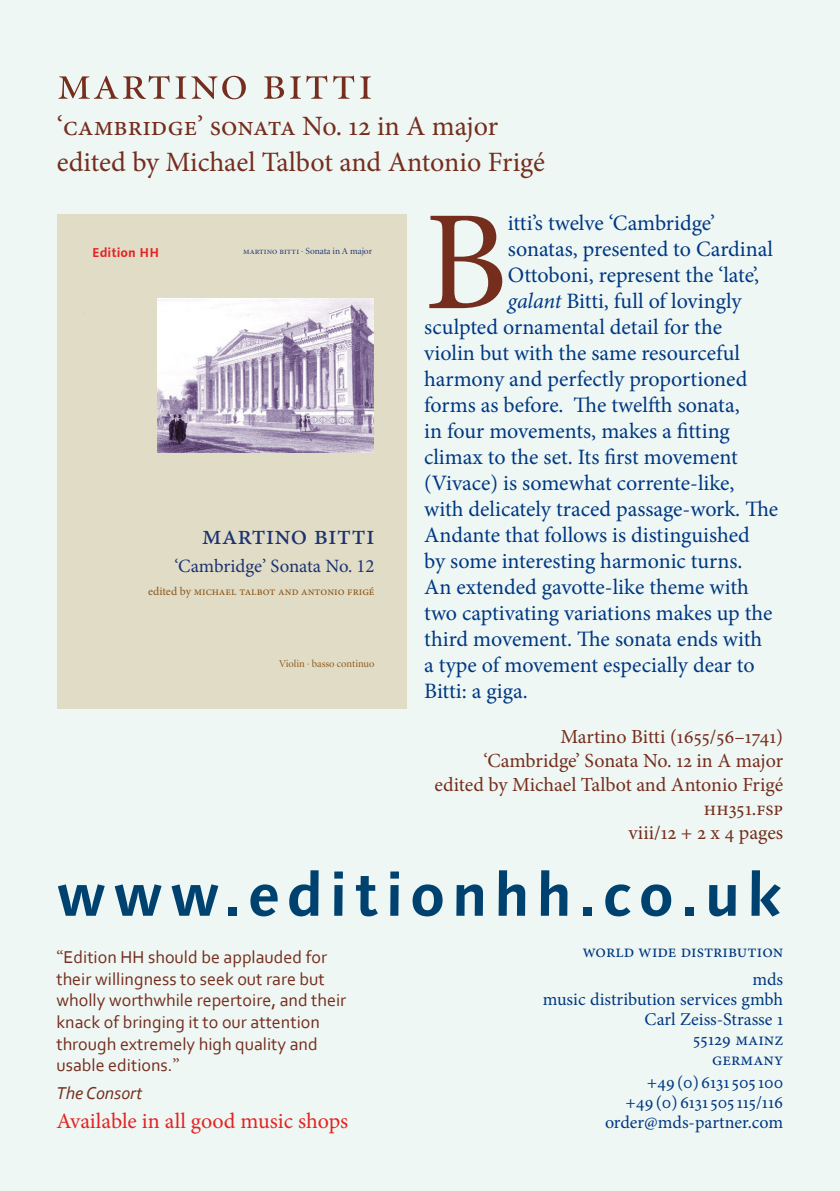
<style>
.page{position:relative;width:840px;height:1191px;background:#fff}
.page>*{position:absolute;margin:0;border:0;box-sizing:border-box;transform-origin:0 0}
.Body_text{font:142px "Minion Pro";color:#752d1e}
.t1{font:700 60px "Linotype Syntax";letter-spacing:.11em;color:#00426f}
.t2{font:50px "Minion Display Regular SC";letter-spacing:.03em;color:#752d1e}
.t3{font:28.2px "Minion Pro";color:#1c3271}
.t4{font:28px "Minion Pro";color:#752d1e}
.Body_text-2{font:22px "Minion Pro";letter-spacing:-.01em;color:#003883}
.Body_text-3{font:22px "Minion Pro";color:#e42322}
.Body_text-4{font:20px "Minion Pro";color:#752d1e}
.t5{font:18.8px "Minion Pro";color:#1c3271}
.Review{font:18px/21.6px "Corbel";color:#752d1e}
.Body_text-5{font:18px "Minion Pro";color:#003883}
.Review-2{font:italic 18px "Corbel";color:#752d1e}
.t6{font:700 13px "Linotype Syntax";color:#e42322}
.t7{font:11.8px "Minion Pro";color:#8e5719}
.t8{font:10.6px "Minion Display";color:#8e5719}
.t9{font:9.4px "Minion Display";color:#1c3271}
.s1{font-style:italic}
.s2{font-family:"Minion Display Regular SC"}
.s3{font-family:"Minion Pro"}
</style>
<div class="page">
<div style="left:0;top:0;width:839px;height:1191px;background:#eef7f3"></div>
<div style="left:57px;top:214px;width:349px;height:494px;background:#e0dcc6"></div>
<img style="left:158px;top:298px;width:215px;height:154px">
<p class="t2" style="left:57px;top:59px;width:317px">martino bitti</p>
<p class="t4" style="left:57px;top:107px;width:443px">‘cambridge’ sonata No. 12 in A major</p>
<p class="t4" style="left:57px;top:143px;width:489px">edited by Michael Talbot and Antonio Frigé</p>
<p class="Body_text" style="left:424px;top:168px;width:85px">B</p>
<p class="Body_text-2" style="left:507px;top:208px;width:208px">itti’s twelve ‘Cambridge’</p>
<p class="Body_text-2" style="left:507px;top:234px;width:267px">sonatas, presented to Cardinal</p>
<p class="Body_text-2" style="left:507px;top:260px;width:253px">Ottoboni, represent the ‘late’,</p>
<p class="Body_text-2" style="left:507px;top:286px;width:235px"><span class="s1">galant</span> Bitti, full of lovingly</p>
<p class="Body_text-2" style="left:424px;top:312px;width:299px">sculpted ornamental detail for the</p>
<p class="Body_text-2" style="left:424px;top:338px;width:317px">violin but with the same resourceful</p>
<p class="Body_text-2" style="left:424px;top:364px;width:324px">harmony and perfectly proportioned</p>
<p class="Body_text-2" style="left:424px;top:390px;width:317px">forms as before. The twelfth sonata,</p>
<p class="Body_text-2" style="left:424px;top:416px;width:307px">in four movements, makes a fitting</p>
<p class="Body_text-2" style="left:424px;top:442px;width:315px">climax to the set. Its first movement</p>
<p class="Body_text-2" style="left:424px;top:468px;width:311px">(Vivace) is somewhat corrente-like,</p>
<p class="Body_text-2" style="left:424px;top:494px;width:355px">with delicately traced passage-work. The</p>
<p class="Body_text-2" style="left:424px;top:520px;width:327px">Andante that follows is distinguished</p>
<p class="Body_text-2" style="left:424px;top:546px;width:319px">by some interesting harmonic turns.</p>
<p class="Body_text-2" style="left:424px;top:572px;width:326px">An extended gavotte-like theme with</p>
<p class="Body_text-2" style="left:424px;top:598px;width:350px">two captivating variations makes up the</p>
<p class="Body_text-2" style="left:424px;top:624px;width:339px">third movement. The sonata ends with</p>
<p class="Body_text-2" style="left:424px;top:650px;width:332px">a type of movement especially dear to</p>
<p class="Body_text-2" style="left:424px;top:676px;width:105px">Bitti: a giga.</p>
<p class="Body_text-4" style="left:560px;top:723px;width:224px">Martino Bitti (1655/56–1741)</p>
<p class="Body_text-4" style="left:483px;top:747px;width:301px">‘Cambridge’ Sonata No. 12 in A major</p>
<p class="Body_text-4" style="left:434px;top:771px;width:350px">edited by Michael Talbot and Antonio Frigé</p>
<p class="Body_text-4" style="left:703px;top:795px;width:81px">hh351.fsp</p>
<p class="Body_text-4" style="left:628px;top:819px;width:156px">viii/12 + 2 x 4 pages</p>
<p class="t1" style="left:56px;top:857px;width:726px">www.editionhh.co.uk</p>
<p class="Body_text-5" style="left:582px;top:939px;width:202px">world wide distribution</p>
<p class="Body_text-5" style="left:752px;top:967px;width:32px">mds</p>
<p class="Body_text-5" style="left:542px;top:987px;width:242px">music distribution services gmbh</p>
<p class="Body_text-5" style="left:644px;top:1007px;width:140px">Carl Zeiss-Strasse 1</p>
<p class="Body_text-5" style="left:693px;top:1027px;width:91px">55129 mainz</p>
<p class="Body_text-5" style="left:711px;top:1047px;width:72px">germany</p>
<p class="Body_text-5" style="left:646px;top:1070px;width:138px">+49 (0) 6131 505 100</p>
<p class="Body_text-5" style="left:625px;top:1090px;width:159px">+49 (0) 6131 505 115/116</p>
<p class="Body_text-3" style="left:56px;top:1106px;width:293px">Available in all good music shops</p>
<p class="Body_text-5" style="left:604px;top:1110px;width:180px">order@mds-partner.com</p>
<p class="t6" style="left:92px;top:244px;width:68px">Edition HH</p>
<p class="t9" style="left:243px;top:247px;width:130px"><span class="s2">martino bitti ·</span> Sonata in A major</p>
<p class="t3" style="left:201px;top:516px;width:174px">martino bitti</p>
<p class="t5" style="left:174px;top:553px;width:201px">‘Cambridge’ Sonata No. 12</p>
<p class="t7" style="left:148px;top:583px;width:228px">edited by michael talbot and antonio frigé</p>
<p class="t8" style="left:279px;top:659px;width:97px">Violin · basso continuo</p>
<p class="Review" style="left:56px;top:946px;width:291px"><span class="s3">“</span>Edition HH should be applauded for their willingness to seek out rare but wholly worthwhile repertoire, and their knack of bringing it to our attention through extremely high quality and usable editions.<span class="s3">”</span></p>
<p class="Review-2" style="left:56px;top:1081px;width:87px">The Consort</p>
</div>
